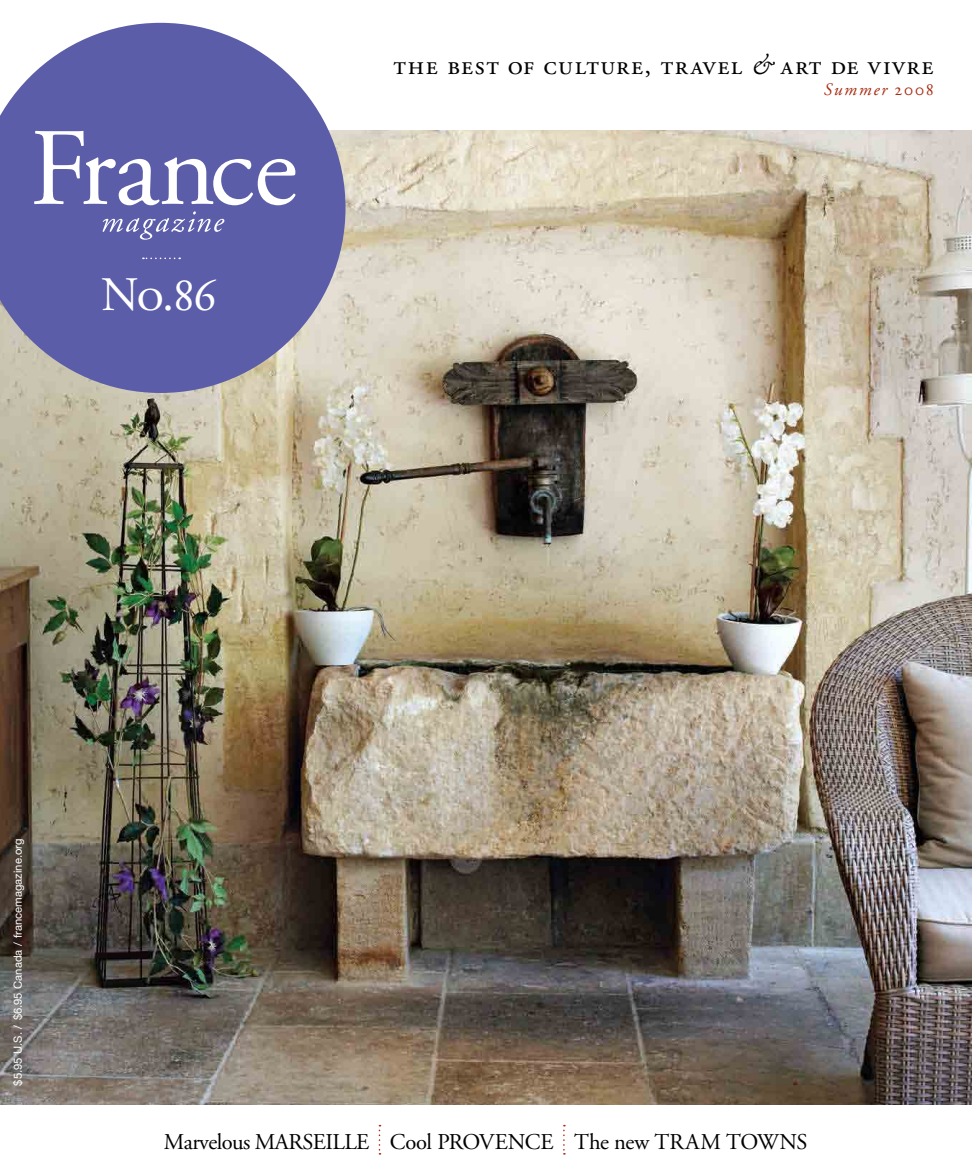
<style>
.page{position:relative;width:972px;height:1175px;background:#fff}
.page>*{position:absolute;margin:0;border:0;box-sizing:border-box;transform-origin:0 0}
.f_BODY_TEXT{font:48px "Adobe Garamond Regular SC";color:#fff}
.f_BODY_TEXT-2{font:26.85px "Adobe Garamond Regular SC";letter-spacing:.055em;color:#000}
.f_BODY_TEXT-3{font:22.5px "Adobe Garamond";letter-spacing:-.025em;color:#000}
.f_BODY_TEXT-4{font:italic 17.55px "Adobe Garamond";letter-spacing:.105em;color:#a82c12}
.t1{font:11.25px "Helvetica Neue";color:#fff}
.s1{font-family:"Adobe Garamond";font-style:italic}
.s2{font-family:"Adobe Garamond Regular SC";font-style:normal}
</style>
<div class="page">
<img style="left:0;top:130px;width:972px;height:974px">
<svg style="left:0;top:23px;width:346px;height:370px;background:#7a7bb4"></svg>
<svg style="left:34px;top:131px;width:262px;height:74px"></svg>
<svg style="left:102px;top:211px;width:122px;height:29px;background:#7375b5"></svg>
<svg style="left:143px;top:257px;width:37px;height:2px"></svg>
<svg style="left:379px;top:1124px;width:1px;height:30px"></svg>
<svg style="left:563px;top:1124px;width:2px;height:30px"></svg>
<p class="f_BODY_TEXT" style="left:101px;top:269px;width:117px">No.86</p>
<p class="f_BODY_TEXT-2" style="left:394px;top:51px;width:541px">the best of culture, travel <span class="s1">&amp;</span> art de vivre</p>
<p class="f_BODY_TEXT-4" style="left:823px;top:80px;width:112px">Summer <span class="s2">2008</span></p>
<p class="t1" style="left:11px;top:1085px;width:248px;rotate:-90deg">$5.95 U.S. / $6.95 Canada / francemagazine.org</p>
<p class="f_BODY_TEXT-3" style="left:164px;top:1129px;width:645px">Marvelous MARSEILLE Cool PROVENCE The new TRAM TOWNS</p>
</div>
